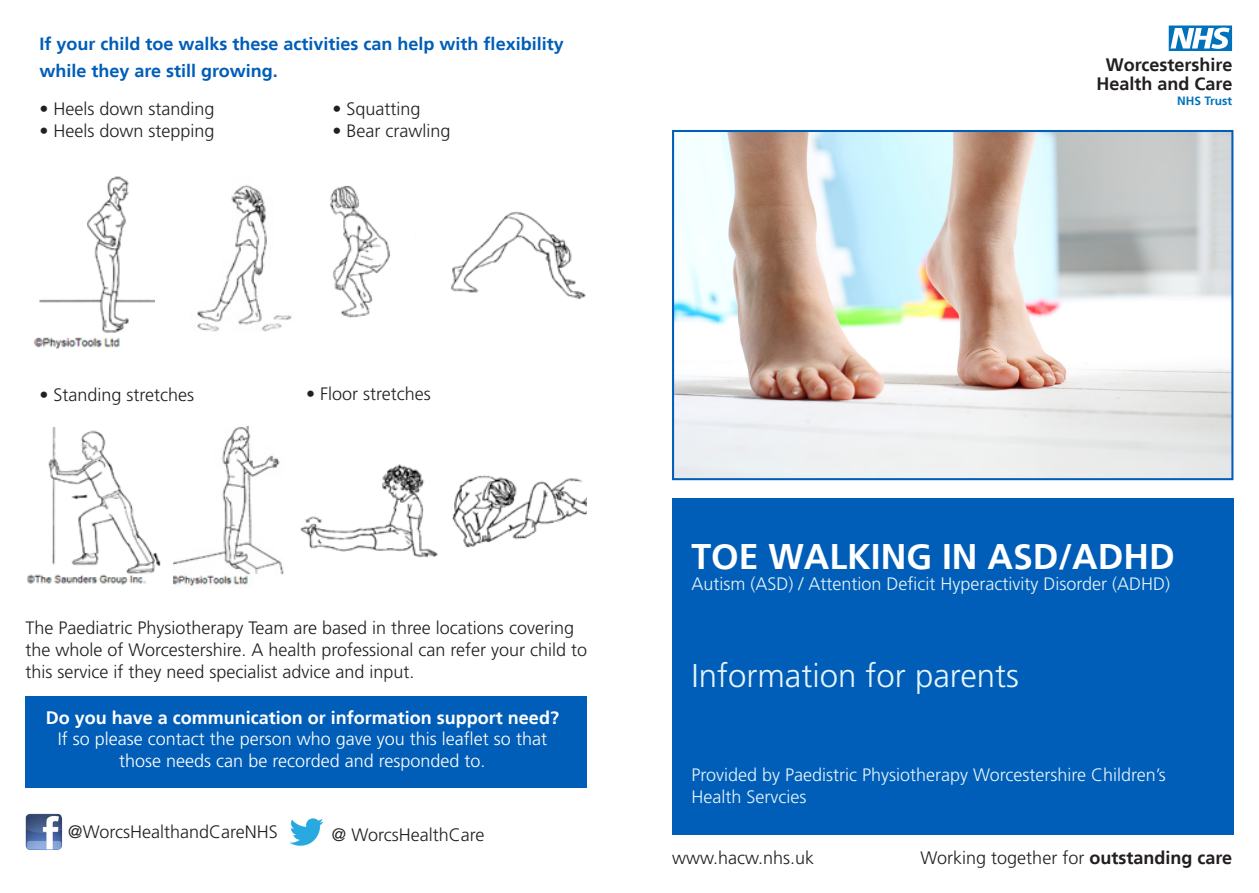
<style>
.page{position:relative;width:1259px;height:893px;background:#fff}
.page>*{position:absolute;margin:0;border:0;box-sizing:border-box;transform-origin:0 0}
.t1{font:700 35.55px "Frutiger";color:#fff}
.t2{font:300 33px "Frutiger LT Std";color:#e6f5fa}
.Body_copy{font:300 18px/21.6px "Frutiger LT Std";color:#231f20}
.t3{font:300 18px/21.6px "Frutiger LT Std";color:#e6f5fa}
.Body_copy-2{font:300 18px/21.6px "Frutiger LT Std";color:#fff;text-align:center}
.Body_copy-3{font:700 18px "Frutiger";color:#fff}
.t4{font:700 18px/18.3px "Frutiger";color:#231f20;text-align:center}
.headings_15pt_bold{font:700 17.7px/27px "Frutiger";color:#005eb8}
.t5{font:700 12px "Frutiger";color:#0072bc}
.s1{font-family:"Frutiger";font-weight:700}
</style>
<div class="page">
<div style="left:672px;top:498px;width:561px;height:337px;background:#005eb8"></div>
<svg style="left:1168px;top:26px;width:64px;height:25px"></svg>
<div style="left:26px;top:696px;width:561px;height:92px;background:#005eb8"></div>
<img style="left:26px;top:814px;width:36px;height:36px">
<img style="left:289px;top:818px;width:35px;height:28px">
<img style="left:675px;top:133px;width:555px;height:344px">
<div style="left:672px;top:130px;width:561px;height:350px;border:2px solid #005eb8"></div>
<img style="left:34px;top:176px;width:121px;height:173px">
<img style="left:197px;top:185px;width:95px;height:147px">
<img style="left:330px;top:186px;width:50px;height:132px">
<img style="left:451px;top:211px;width:135px;height:88px">
<img style="left:27px;top:427px;width:134px;height:158px">
<img style="left:173px;top:426px;width:111px;height:162px">
<img style="left:300px;top:464px;width:138px;height:94px">
<img style="left:452px;top:475px;width:135px;height:73px">
<svg style="left:370px;top:235px;width:20px;height:83px"></svg>
<p class="headings_15pt_bold" style="left:39px;top:31px;width:526px">If your child toe walks these activities can help with flexibility while they are still growing.</p>
<p class="Body_copy" style="left:39px;top:99px;width:177px">• Heels down standing</p>
<p class="Body_copy" style="left:39px;top:120px;width:177px">• Heels down stepping</p>
<p class="Body_copy" style="left:332px;top:99px;width:90px">• Squatting</p>
<p class="Body_copy" style="left:332px;top:120px;width:120px">• Bear crawling</p>
<p class="t4" style="left:1096px;top:56px;width:137px">Worcestershire<br>Health and Care</p>
<p class="t5" style="left:1177px;top:93px;width:56px">NHS Trust</p>
<p class="Body_copy" style="left:39px;top:384px;width:156px">• Standing stretches</p>
<p class="Body_copy" style="left:306px;top:383px;width:126px">• Floor stretches</p>
<p class="Body_copy" style="left:25px;top:618px;width:563px">The Paediatric Physiotherapy Team are based in three locations covering the whole of Worcestershire. A health professional can refer your child to this service if they need specialist advice and input.</p>
<p class="Body_copy-3" style="left:46px;top:707px;width:515px">Do you have a communication or information support need?</p>
<p class="Body_copy-2" style="left:58px;top:729px;width:491px">If so please contact the person who gave you this leaflet so that those needs can be recorded and responded to.</p>
<p class="Body_copy" style="left:68px;top:822px;width:211px">@WorcsHealthandCareNHS</p>
<p class="Body_copy" style="left:332px;top:824px;width:154px">@ WorcsHealthCare</p>
<p class="t1" style="left:691px;top:536px;width:485px">TOE WALKING IN ASD/ADHD</p>
<p class="t3" style="left:691px;top:574px;width:480px">Autism (ASD) / Attention Deficit Hyperactivity Disorder (ADHD)</p>
<p class="t2" style="left:691px;top:657px;width:329px">Information for parents</p>
<p class="t3" style="left:691px;top:764px;width:476px">Provided by Paedistric Physiotherapy Worcestershire Children’s<br>Health Servcies</p>
<p class="Body_copy" style="left:672px;top:847px;width:144px">www.hacw.nhs.uk</p>
<p class="Body_copy" style="left:920px;top:847px;width:313px">Working together for <span class="s1">outstanding care</span></p>
</div>
